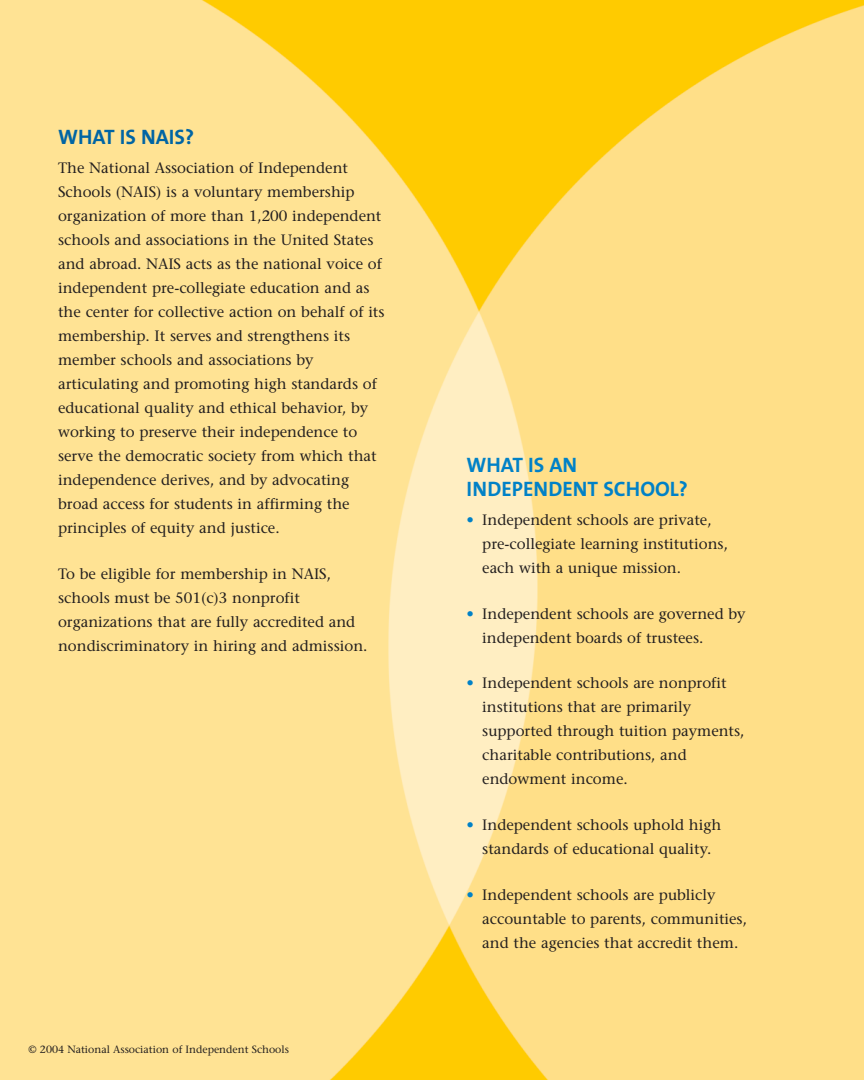
<style>
.page{position:relative;width:864px;height:1080px;background:#fff}
.page>*{position:absolute;margin:0;border:0;box-sizing:border-box;transform-origin:0 0}
.t1{font:700 21px/24px "The Sans";color:#0081c7}
.t2{font:700 21px "The Sans";color:#0065a4}
.t3{font:15px/24px "Stone Serif";color:#231f1f}
.t4{font:10.5px "Stone Serif";color:#231f1f}
.s1{color:#0081c7}
</style>
<div class="page">
<img style="left:1px;top:0;width:863px;height:1080px">
<h1 class="t2" style="left:58px;top:129px;width:138px">WHAT IS NAIS?</h1>
<p class="t3" style="left:58px;top:158px;width:328px">The National Association of Independent Schools (NAIS) is a voluntary membership organization of more than 1,200 independent schools and associations in the United States and abroad. NAIS acts as the national voice of independent pre-collegiate education and as the center for collective action on behalf of its membership. It serves and strengthens its member schools and associations by articulating and promoting high standards of educational quality and ethical behavior, by working to preserve their independence to serve the democratic society from which that independence derives, and by advocating broad access for students in affirming the principles of equity and justice.</p>
<p class="t3" style="left:58px;top:563px;width:311px">To be eligible for membership in NAIS, schools must be 501(c)3 nonprofit organizations that are fully accredited and nondiscriminatory in hiring and admission.</p>
<p class="t4" style="left:28px;top:1045px;width:262px">© 2004 National Association of Independent Schools</p>
<h1 class="t1" style="left:466px;top:456px;width:223px">WHAT IS AN<br>INDEPENDENT SCHOOL?</h1>
<p class="t3" style="left:482px;top:510px;width:247px;text-indent:-16px"><span class="s1">•</span> Independent schools are private, pre-collegiate learning institutions, each with a unique mission.</p>
<p class="t3" style="left:482px;top:603px;width:265px;text-indent:-16px"><span class="s1">•</span> Independent schools are governed by independent boards of trustees.</p>
<p class="t3" style="left:482px;top:673px;width:264px;text-indent:-16px"><span class="s1">•</span> Independent schools are nonprofit institutions that are primarily supported through tuition payments, charitable contributions, and endowment income.</p>
<p class="t3" style="left:466px;top:814px;width:256px;text-align:center"><span class="s1">•</span> Independent schools uphold high standards of educational quality.</p>
<p class="t3" style="left:482px;top:884px;width:266px;text-indent:-16px"><span class="s1">•</span> Independent schools are publicly accountable to parents, communities, and the agencies that accredit them.</p>
</div>
